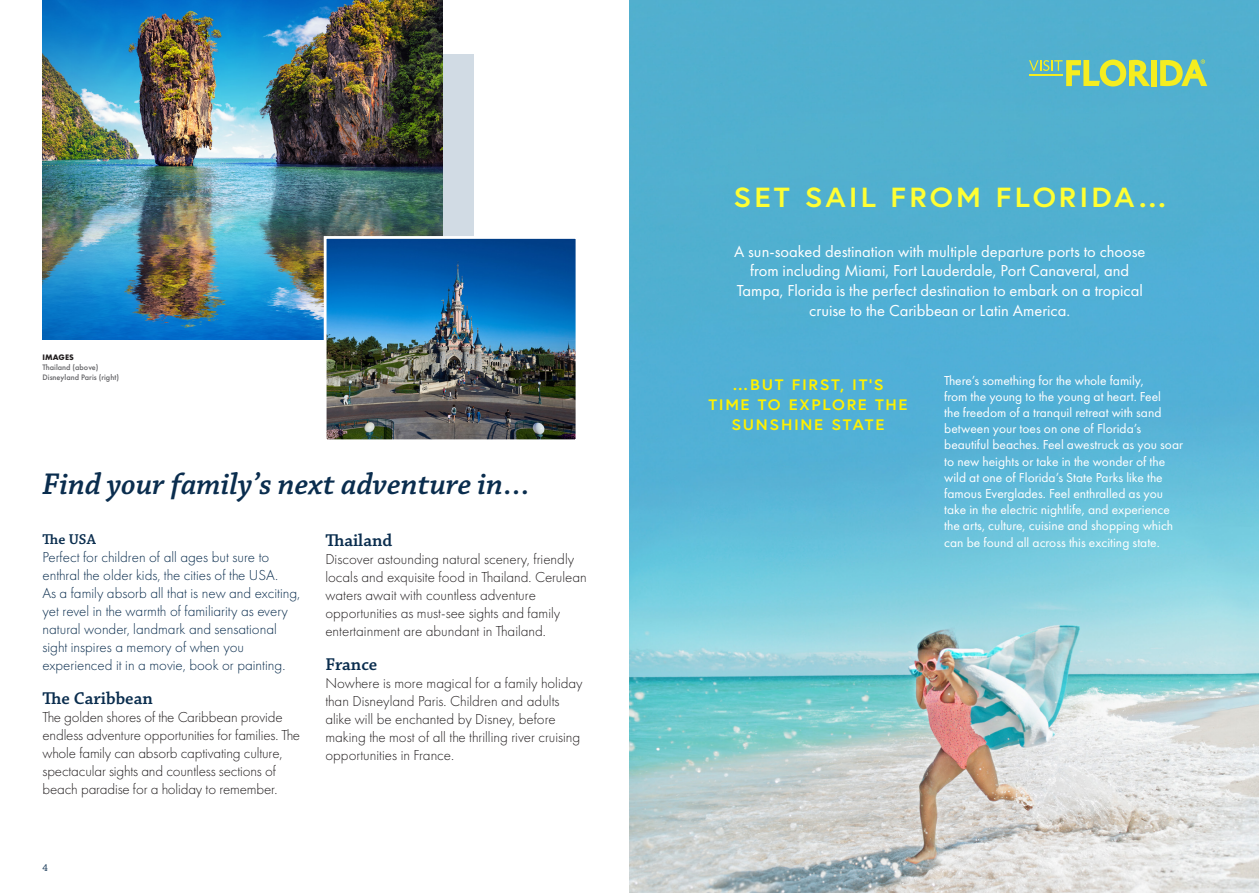
<style>
.page{position:relative;width:1259px;height:893px;background:#fff}
.page>*{position:absolute;margin:0;border:0;box-sizing:border-box;transform-origin:0 0}
.t1{font:italic 600 31.5px "Chaparral Pro";color:#0a2d4e}
.t2{font:700 27.6px "Europa";letter-spacing:.1em;color:#ff3;scale:1.09 1}
.t3{font:600 18px "Chaparral Pro";color:#0a2d4e}
.t4{font:16.5px/19.8px "Futura PT";color:#fff;text-align:center}
.t5{font:700 15.15px/19.8px "Europa";letter-spacing:.1em;color:#fff101;text-align:center;scale:1.09 1}
.t6{font:300 15px/18px "Futura PT";color:#231f20}
.t7{font:300 15px/18px "Futura PT";color:#0a2d4e}
.t8{font:600 15px "Chaparral Pro";color:#0a2d4e}
.t9{font:13.5px/16.2px "Futura PT";color:#fff}
.t10{font:10.5px "Chaparral Pro";color:#0a2d4e}
.t11{font:500 8.25px/9.9px "Futura PT";color:#636366}
.s1{font-weight:700;color:#231f20}
</style>
<div class="page">
<div style="left:442px;top:54px;width:32px;height:298px;background:#d1dbe4"></div>
<img style="left:629px;top:0;width:630px;height:893px">
<img style="left:43px;top:0;width:399px;height:339px">
<img style="left:328px;top:240px;width:246px;height:198px">
<div style="left:324px;top:236px;width:254px;height:206px;border:3px solid #fff"></div>
<div style="left:1151px;top:60px;width:6px;height:26px;background:#f5ed20"></div>
<svg style="left:1160px;top:59px;width:47px;height:27px"></svg>
<svg style="left:1029px;top:60px;width:121px;height:27px;background:#93c887"></svg>
<hr style="left:1029px;top:74px;width:33px;height:1px;background:#f5ed20">
<p class="t2" style="left:733px;top:179px;width:400px">SET SAIL FROM FLORIDA…</p>
<p class="t4" style="left:734px;top:241px;width:413px">A sun-soaked destination with multiple departure ports to choose from including Miami, Fort Lauderdale, Port Canaveral, and Tampa, Florida is the perfect destination to embark on a tropical cruise to the Caribbean or Latin America.</p>
<p class="t11" style="left:43px;top:352px;width:58px"><span class="s1">IMAGES<br></span>Thailand (above)</p>
<p class="t11" style="left:43px;top:372px;width:78px">Disneyland Paris (right)</p>
<p class="t9" style="left:944px;top:372px;width:240px">There’s something for the whole family,<br>from the young to the young at heart. Feel<br>the freedom of a tranquil retreat with sand between your toes on one of Florida’s beautiful beaches. Feel awestruck as you soar to new heights or take in the wonder of the wild at one of Florida’s State Parks like the famous Everglades. Feel enthralled as you take in the electric nightlife, and experience the arts, culture, cuisine and shopping which can be found all across this exciting state.</p>
<p class="t5" style="left:708px;top:374px;width:184px">…BUT FIRST, IT’S<br>TIME TO EXPLORE THE<br>SUNSHINE STATE</p>
<p class="t1" style="left:43px;top:466px;width:488px">Find your family’s next adventure in…</p>
<p class="t3" style="left:325px;top:530px;width:68px">Thailand</p>
<p class="t6" style="left:325px;top:550px;width:263px">Discover astounding natural scenery, friendly locals and exquisite food in Thailand. Cerulean waters await with countless adventure opportunities as must-see sights and family entertainment are abundant in Thailand.</p>
<p class="t3" style="left:325px;top:654px;width:53px">France</p>
<p class="t6" style="left:325px;top:674px;width:259px">Nowhere is more magical for a family holiday than Disneyland Paris. Children and adults alike will be enchanted by Disney, before making the most of all the thrilling river cruising opportunities in France.</p>
<p class="t8" style="left:43px;top:531px;width:55px">The USA</p>
<p class="t7" style="left:43px;top:548px;width:259px">Perfect for children of all ages but sure to enthral the older kids, the cities of the USA.<br>As a family absorb all that is new and exciting, yet revel in the warmth of familiarity as every natural wonder, landmark and sensational sight inspires a memory of when you experienced it in a movie, book or painting.</p>
<p class="t3" style="left:43px;top:688px;width:112px">The Caribbean</p>
<p class="t6" style="left:43px;top:708px;width:259px">The golden shores of the Caribbean provide endless adventure opportunities for families. The whole family can absorb captivating culture, spectacular sights and countless sections of beach paradise for a holiday to remember.</p>
<p class="t10" style="left:43px;top:862px;width:7px">4</p>
</div>
